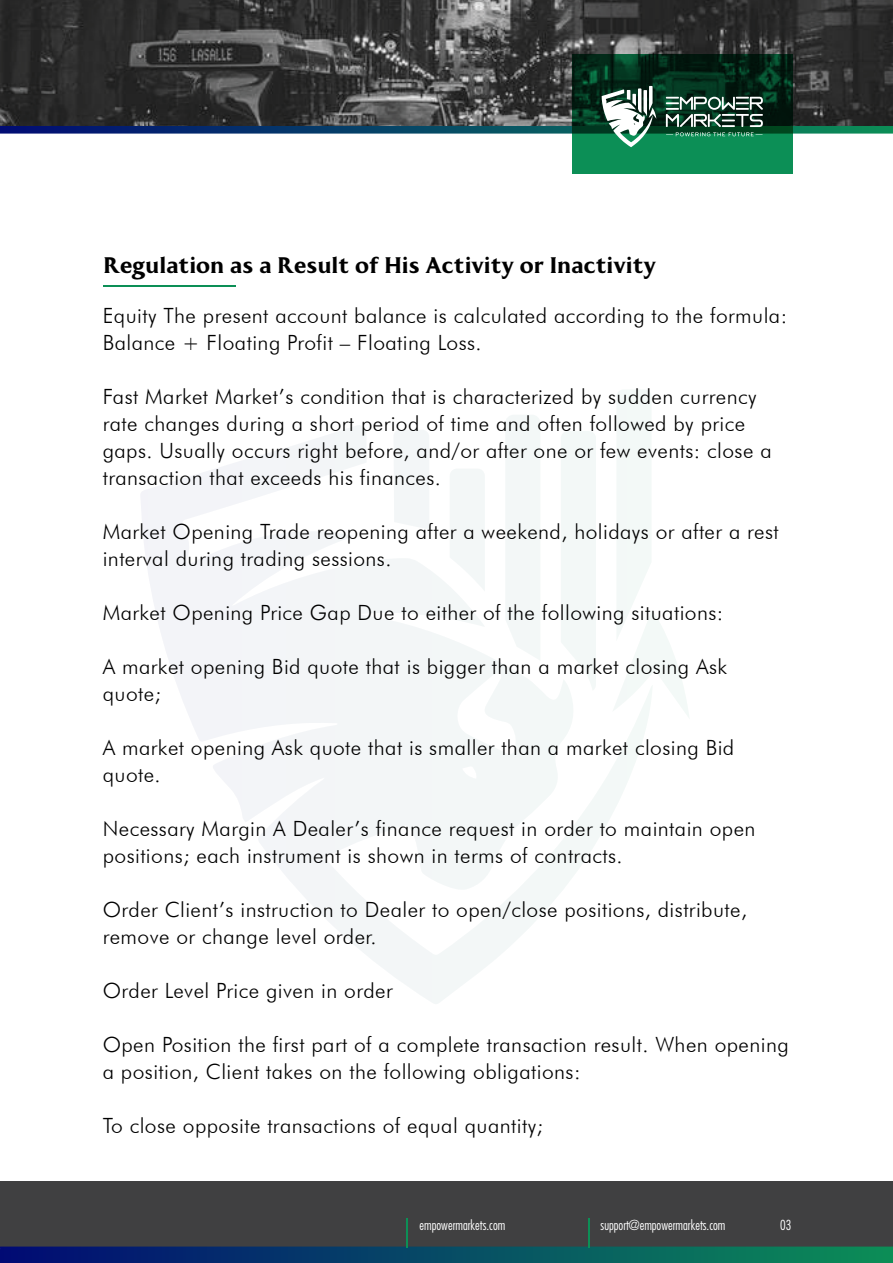
<style>
.page{position:relative;width:893px;height:1263px;background:#fff}
.page>*{position:absolute;margin:0;border:0;box-sizing:border-box;transform-origin:0 0}
.t1{font:22.5px "MADE Kenfolg";color:#000}
.t2{font:300 21px/27px "Futura BT";letter-spacing:.02em;color:#000}
.t3{font:300 condensed 13.5px "Futura";color:#fff}
</style>
<div class="page">
<svg style="left:141px;top:425px;width:506px;height:579px"></svg>
<div style="left:393px;top:430px;width:36px;height:100px;background:#f3f6f7"></div>
<svg style="left:450px;top:468px;width:35px;height:124px"></svg>
<div style="left:505px;top:415px;width:35px;height:246px;background:#f3f7f7"></div>
<svg style="left:561px;top:431px;width:35px;height:260px"></svg>
<svg style="left:612px;top:390px;width:77px;height:330px"></svg>
<div style="left:0;top:1181px;width:893px;height:66px;background:#404041"></div>
<hr style="left:104px;top:285px;width:132px;height:2px;background:#0c8f56">
<svg style="left:0;top:1218px;width:893px;height:45px"></svg>
<hr style="left:588px;top:1218px;width:2px;height:29px;background:#0c8f56">
<img style="left:0;top:0;width:893px;height:86px">
<svg style="left:572px;top:54px;width:221px;height:120px;background:#075835"></svg>
<svg style="left:0;top:86px;width:893px;height:61px"></svg>
<p class="t1" style="left:104px;top:252px;width:554px">Regulation as a Result of His Activity or Inactivity</p>
<p class="t2" style="left:103px;top:302px;width:686px">Equity The present account balance is calculated according to the formula:<br>Balance + Floating Profit – Floating Loss.</p>
<p class="t2" style="left:103px;top:383px;width:670px">Fast Market Market’s condition that is characterized by sudden currency rate changes during a short period of time and often followed by price gaps. Usually occurs right before, and/or after one or few events: close a transaction that exceeds his finances.</p>
<p class="t2" style="left:103px;top:518px;width:678px">Market Opening Trade reopening after a weekend, holidays or after a rest interval during trading sessions.</p>
<p class="t2" style="left:103px;top:599px;width:622px">Market Opening Price Gap Due to either of the following situations:</p>
<p class="t2" style="left:103px;top:653px;width:626px">A market opening Bid quote that is bigger than a market closing Ask quote;</p>
<p class="t2" style="left:103px;top:734px;width:633px">A market opening Ask quote that is smaller than a market closing Bid quote.</p>
<p class="t2" style="left:103px;top:815px;width:654px">Necessary Margin A Dealer’s finance request in order to maintain open positions; each instrument is shown in terms of contracts.</p>
<p class="t2" style="left:103px;top:896px;width:646px">Order Client’s instruction to Dealer to open/close positions, distribute, remove or change level order.</p>
<p class="t2" style="left:103px;top:977px;width:291px">Order Level Price given in order</p>
<p class="t2" style="left:103px;top:1031px;width:688px">Open Position the first part of a complete transaction result. When opening a position, Client takes on the following obligations:</p>
<p class="t2" style="left:103px;top:1112px;width:442px">To close opposite transactions of equal quantity;</p>
<p class="t3" style="left:420px;top:1216px;width:87px">empowermarkets.com</p>
<p class="t3" style="left:601px;top:1216px;width:126px">support@empowermarkets.com</p>
<p class="t3" style="left:780px;top:1216px;width:13px">03</p>
</div>
